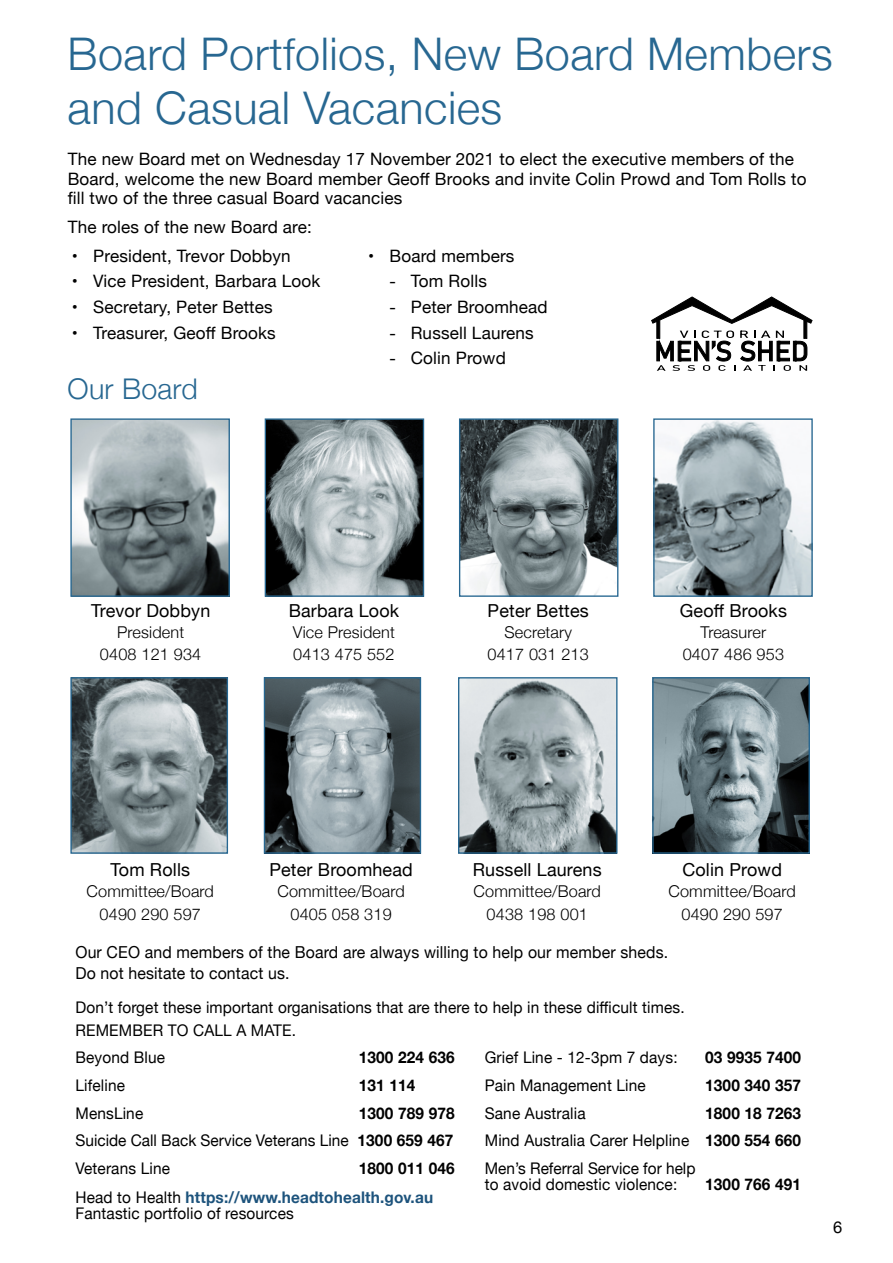
<style>
.page{position:relative;width:893px;height:1263px;background:#fff}
.page>*{position:absolute;margin:0;border:0;box-sizing:border-box;transform-origin:0 0}
.t1{font:300 45px/54px "Helvetica Neue";letter-spacing:.01em;color:#276791}
.t2{font:300 28.5px "Helvetica Neue";letter-spacing:.01em;color:#276791}
.t3{font:17.85px "Helvetica Neue";letter-spacing:.01em;color:#000}
.t4{font:17.1px/19.5px "Helvetica Neue";letter-spacing:.01em;color:#000}
.t5{font:16.5px/21px "Helvetica Neue";letter-spacing:.01em;color:#000;scale:.96 1}
.t6{font:16.5px "Helvetica Neue";letter-spacing:.01em;color:#000}
.t7{font:300 16.35px/22.2px "Helvetica Neue";letter-spacing:.01em;color:#000;text-align:center}
.t8{font:16.05px/27.6px "Helvetica Neue";letter-spacing:.01em;color:#000;text-align:justify;scale:.96 1}
.t9{font:700 16.05px/29.4px "Helvetica Neue";letter-spacing:.01em;color:#1d537c;scale:.96 1}
.t10{font:700 16.05px "Helvetica Neue";letter-spacing:.01em;color:#000;scale:.96 1}
.s1{font-family:"Georgia"}
.s2{font-weight:700}
.s3{color:#000}
.s4{font-weight:400;color:#000}
</style>
<div class="page">
<img style="left:267px;top:420px;width:155px;height:175px">
<div style="left:265px;top:418px;width:159px;height:179px;border:1px solid #276791"></div>
<img style="left:461px;top:420px;width:155px;height:175px">
<div style="left:459px;top:418px;width:159px;height:179px;border:1px solid #276791"></div>
<img style="left:655px;top:420px;width:156px;height:175px">
<div style="left:653px;top:418px;width:160px;height:179px;border:1px solid #276791"></div>
<img style="left:72px;top:420px;width:156px;height:175px">
<div style="left:70px;top:418px;width:160px;height:179px;border:1px solid #276791"></div>
<img style="left:460px;top:679px;width:155px;height:173px">
<div style="left:458px;top:677px;width:159px;height:177px;border:1px solid #276791"></div>
<img style="left:654px;top:679px;width:154px;height:173px">
<div style="left:652px;top:677px;width:158px;height:177px;border:1px solid #276791"></div>
<img style="left:72px;top:679px;width:154px;height:173px">
<div style="left:70px;top:677px;width:158px;height:177px;border:1px solid #276791"></div>
<img style="left:266px;top:679px;width:153px;height:173px">
<div style="left:264px;top:677px;width:157px;height:177px;border:1px solid #276791"></div>
<svg style="left:651px;top:297px;width:161px;height:74px"></svg>
<h1 class="t1" style="left:68px;top:24px;width:767px">Board Portfolios, New Board Members and Casual Vacancies</h1>
<p class="t4" style="left:68px;top:151px;width:740px">The new Board met on Wednesday 17 November 2021 to elect the executive members of the<br>Board, welcome the new Board member Geoff Brooks and invite Colin Prowd and Tom Rolls to fill two of the three casual Board vacancies</p>
<p class="t4" style="left:68px;top:218px;width:246px">The roles of the new Board are:</p>
<p class="t4" style="left:72px;top:247px;width:220px">• President, Trevor Dobbyn</p>
<p class="t4" style="left:72px;top:273px;width:250px">• Vice President, Barbara Look</p>
<p class="t4" style="left:72px;top:298px;width:202px">• Secretary, Peter Bettes</p>
<p class="t4" style="left:72px;top:324px;width:205px">• Treasurer, Geoff Brooks</p>
<p class="t4" style="left:368px;top:247px;width:148px">• Board members</p>
<p class="t4" style="left:389px;top:272px;width:99px"><span class="s1">-</span> Tom Rolls</p>
<p class="t4" style="left:389px;top:298px;width:160px"><span class="s1">-</span> Peter Broomhead</p>
<p class="t4" style="left:389px;top:324px;width:146px"><span class="s1">-</span> Russell Laurens</p>
<p class="t4" style="left:389px;top:350px;width:118px"><span class="s1">-</span> Colin Prowd</p>
<h2 class="t2" style="left:68px;top:366px;width:132px">Our Board</h2>
<p class="t3" style="left:91px;top:597px;width:121px">Trevor Dobbyn</p>
<p class="t7" style="left:100px;top:620px;width:103px">President<br>0408 121 934</p>
<p class="t3" style="left:289px;top:597px;width:112px">Barbara Look</p>
<p class="t7" style="left:293px;top:620px;width:104px;text-align:left">Vice President<br>0413 475 552</p>
<p class="t3" style="left:488px;top:597px;width:103px">Peter Bettes</p>
<p class="t7" style="left:487px;top:620px;width:103px">Secretary<br>0417 031 213</p>
<p class="t3" style="left:680px;top:597px;width:109px">Geoff Brooks</p>
<p class="t7" style="left:683px;top:620px;width:103px">Treasurer<br>0407 486 953</p>
<p class="t3" style="left:682px;top:857px;width:101px">Colin Prowd</p>
<p class="t7" style="left:668px;top:879px;width:129px">Committee/Board<br>0490 290 597</p>
<p class="t3" style="left:269px;top:857px;width:145px">Peter Broomhead</p>
<p class="t7" style="left:277px;top:879px;width:129px">Committee/Board<br>0405 058 319</p>
<p class="t5" style="left:75px;top:942px;width:619px">Our CEO and members of the Board are always willing to help our member sheds.<br>Do not hesitate to contact us.</p>
<p class="t8" style="left:75px;top:996px;width:636px;line-height:23px">Don’t forget these important organisations that are there to help in these difficult times.<br>REMEMBER TO CALL A MATE.</p>
<p class="t8" style="left:75px;top:1045px;width:95px">Beyond Blue</p>
<p class="t10" style="left:359px;top:1045px;width:101px">1300 224 636</p>
<p class="t8" style="left:75px;top:1072px;width:53px">Lifeline</p>
<p class="t10" style="left:359px;top:1072px;width:60px">131 114</p>
<p class="t8" style="left:75px;top:1100px;width:72px">MensLine</p>
<p class="t3" style="left:110px;top:857px;width:81px">Tom Rolls</p>
<p class="t7" style="left:87px;top:879px;width:129px">Committee/Board<br>0490 290 597</p>
<p class="t3" style="left:473px;top:857px;width:130px">Russell Laurens</p>
<p class="t7" style="left:474px;top:879px;width:129px">Committee/Board<br>0438 198 001</p>
<p class="t8" style="left:485px;top:1045px;width:202px">Grief Line - 12-3pm 7 days:</p>
<p class="t10" style="left:705px;top:1045px;width:101px">03 9935 7400</p>
<p class="t8" style="left:485px;top:1072px;width:169px">Pain Management Line</p>
<p class="t10" style="left:705px;top:1073px;width:101px">1300 340 357</p>
<p class="t8" style="left:485px;top:1100px;width:107px">Sane Australia</p>
<p class="t8" style="left:75px;top:1100px;width:396px;text-indent:283px"><span class="s2">1300 789 978<br></span>Suicide Call Back Service Veterans Line <span class="s2">1300 659 467<br></span>Veterans Line</p>
<p class="t8" style="left:485px;top:1100px;width:331px;text-indent:220px"><span class="s2">1800 18 7263<br></span>Mind Australia Carer Helpline <span class="s2">1300 554 660<br></span>Men’s Referral Service for help</p>
<p class="t8" style="left:485px;top:1171px;width:202px">to avoid domestic violence:</p>
<p class="t10" style="left:705px;top:1171px;width:101px">1300 766 491</p>
<p class="t9" style="left:75px;top:1154px;width:396px;text-indent:283px"><span class="s3">1800 011 046<br></span><span class="s4">Head to Health</span> https://www.headtohealth.gov.au</p>
<p class="t8" style="left:75px;top:1200px;width:229px">Fantastic portfolio of resources</p>
<p class="t6" style="left:833px;top:1215px;width:11px">6</p>
</div>
